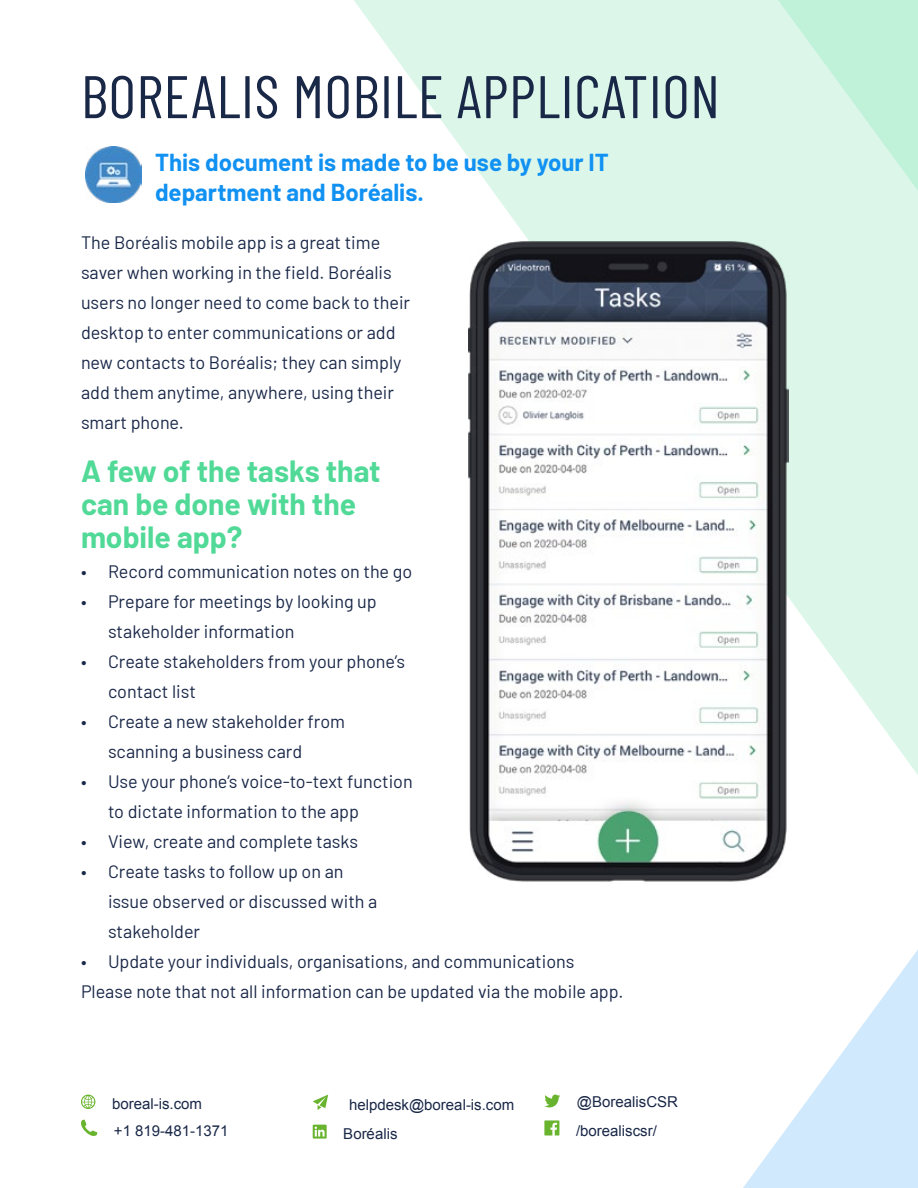
<style>
.page{position:relative;width:918px;height:1188px;background:#fff}
.page>*{position:absolute;margin:0;border:0;box-sizing:border-box;transform-origin:0 0}
.t1{font:60px "Barlow Condensed";letter-spacing:.01em;color:#1a2848}
.t2{font:700 30px/33px "Barlow";color:#51d997}
.t3{font:700 24px/30px "Barlow";color:#1191f2}
.t4{font:18px/30px "Barlow";color:#1a2848}
.t5{font:15px/28.5px "Arial";color:#1a2848}
</style>
<div class="page">
<svg style="left:354px;top:0;width:564px;height:775px;fill:#dcf7ea"></svg>
<svg style="left:743px;top:950px;width:175px;height:238px"></svg>
<svg style="left:758px;top:0;width:160px;height:201px;background:#d0f4e3"></svg>
<svg style="left:81px;top:1095px;width:14px;height:14px"></svg>
<svg style="left:81px;top:1120px;width:16px;height:16px"></svg>
<svg style="left:313px;top:1095px;width:15px;height:15px"></svg>
<svg style="left:313px;top:1125px;width:14px;height:14px"></svg>
<svg style="left:544px;top:1095px;width:16px;height:12px"></svg>
<svg style="left:544px;top:1120px;width:15px;height:15px"></svg>
<img style="left:85px;top:146px;width:57px;height:57px">
<img style="left:469px;top:241px;width:320px;height:641px">
<h1 class="t1" style="left:81px;top:54px;width:640px">BOREALIS MOBILE APPLICATION</h1>
<h3 class="t3" style="left:155px;top:145px;width:455px">This document is made to be use by your IT department and Boréalis.</h3>
<p class="t4" style="left:81px;top:226px;width:331px">The Boréalis mobile app is a great time saver when working in the field. Boréalis users no longer need to come back to their desktop to enter communications or add new contacts to Boréalis; they can simply add them anytime, anywhere, using their smart phone.</p>
<h2 class="t2" style="left:81px;top:453px;width:301px">A few of the tasks that can be done with the mobile app?</h2>
<p class="t4" style="left:81px;top:555px;width:333px">• Record communication notes on the go</p>
<p class="t4" style="left:108px;top:585px;width:270px;text-indent:-27px">• Prepare for meetings by looking up stakeholder information</p>
<p class="t4" style="left:108px;top:645px;width:299px;text-indent:-27px">• Create stakeholders from your phone’s contact list</p>
<p class="t4" style="left:108px;top:705px;width:239px;text-indent:-27px">• Create a new stakeholder from scanning a business card</p>
<p class="t4" style="left:108px;top:766px;width:306px;text-indent:-27px">• Use your phone’s voice-to-text function to dictate information to the app</p>
<p class="t4" style="left:81px;top:826px;width:279px">• View, create and complete tasks</p>
<p class="t4" style="left:108px;top:856px;width:271px;text-indent:-27px">• Create tasks to follow up on an issue observed or discussed with a stakeholder</p>
<p class="t4" style="left:81px;top:946px;width:544px">• Update your individuals, organisations, and communications<br>Please note that not all information can be updated via the mobile app.</p>
<p class="t5" style="left:112px;top:1090px;width:118px;line-height:27px">boreal-is.com<br>+1 819-481-1371</p>
<p class="t5" style="left:343px;top:1091px;width:172px;text-indent:6px">helpdesk@boreal-is.com<br>Boréalis</p>
<p class="t5" style="left:576px;top:1088px;width:103px">@BorealisCSR /borealiscsr/</p>
</div>
